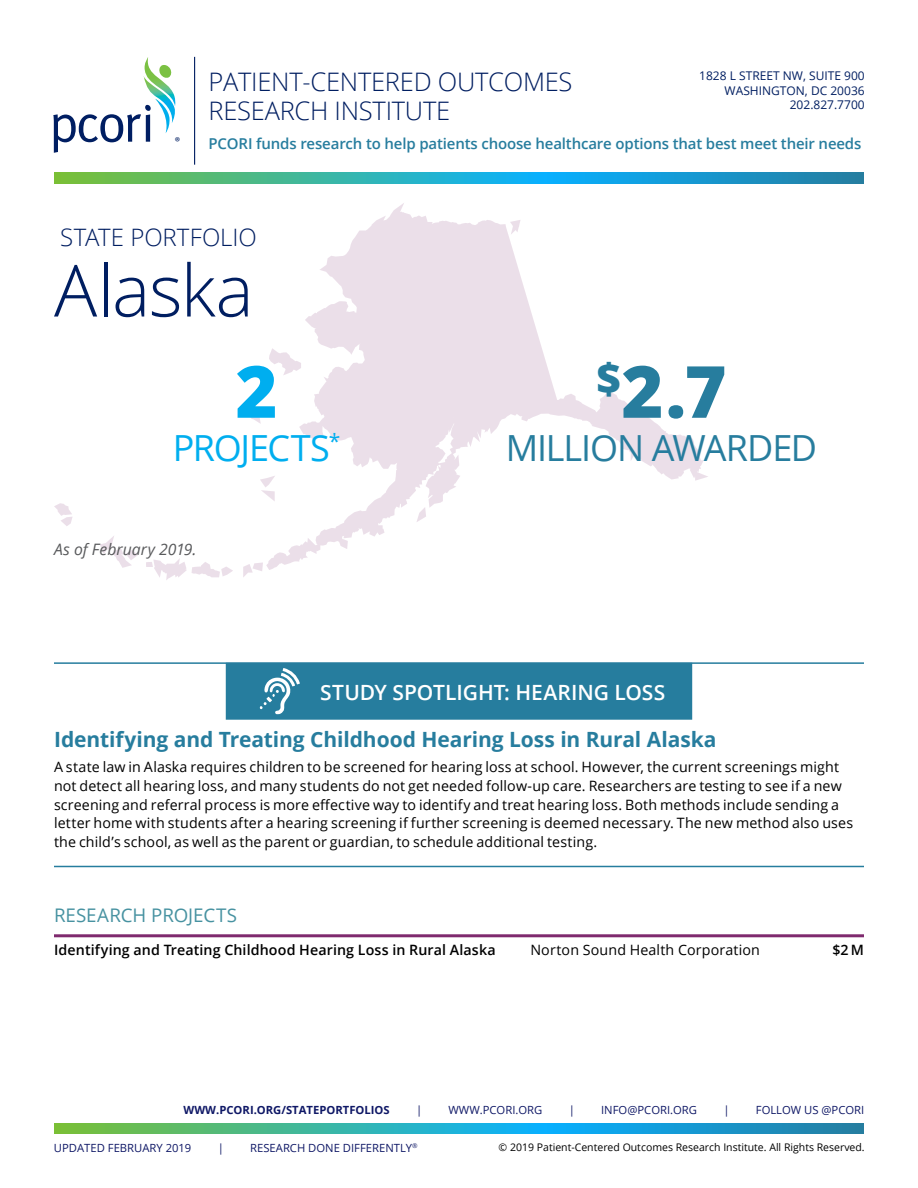
<style>
.page{position:relative;width:918px;height:1188px;background:#fff}
.page>*{position:absolute;margin:0;border:0;box-sizing:border-box;transform-origin:0 0}
.State{font:300 72px "Open Sans";letter-spacing:-.02em;color:#001e61}
.Number_Dark_Green{font:800 72px "Open Sans";color:#277d9e}
.Number_Light_Blue{font:800 72px "Open Sans";color:#00aeef}
.Dark_Green_TXT{font:36px "Open Sans";letter-spacing:-.03em;color:#277d9e}
.Blue_TXT{font:36px "Open Sans";letter-spacing:-.035em;color:#00aeef}
.t1{font:300 25.5px/28.5px "Open Sans";letter-spacing:-.01em;color:#001e61}
.Intro{font:300 24px "Open Sans";color:#001e61}
.Sub_Head_A{font:700 21px "Open Sans";letter-spacing:-.005em;color:#277d9e}
.Head_Rule_on_C{font:600 21px "Open Sans";color:#fff}
.Head_12_5pt{font:18.75px "Open Sans";letter-spacing:-.005em;color:#4792a1}
.TXT_Italic{font:italic 15.75px "Open Sans";color:#58595b}
.Header_intro{font:600 15px "Open Sans";letter-spacing:-.01em;color:#277d9e}
.Body_TXT{font:14.25px/18.8px "Open Sans";letter-spacing:.01em;color:#000}
.Project{font:600 14.25px "Open Sans";letter-spacing:.01em;color:#000}
.Place{font:14.25px "Open Sans";letter-spacing:.01em;color:#000}
.Amount{font:600 14.25px "Open Sans";color:#000}
.t2{font:12.9px "Myriad Pro";color:#001e62}
.Address{font:12px/14.4px "Open Sans";color:#001e61;text-align:right}
.t3{font:11.25px "Open Sans";color:#0f1866}
.t4{font:700 11.25px "Open Sans";color:#0f1866}
.Copyright{font:10.5px "Open Sans";color:#000}
</style>
<div class="page">
<svg style="left:54px;top:1123px;width:810px;height:11px;background:#30aaae"></svg>
<svg style="left:54px;top:173px;width:810px;height:11px;background:#30aaae"></svg>
<hr style="left:194px;top:57px;width:1px;height:108px;background:#001e61">
<svg style="left:53px;top:57px;width:123px;height:96px"></svg>
<svg style="left:54px;top:503px;width:19px;height:23px"></svg>
<svg style="left:100px;top:536px;width:38px;height:32px"></svg>
<svg style="left:243px;top:562px;width:20px;height:15px"></svg>
<svg style="left:247px;top:404px;width:14px;height:20px"></svg>
<svg style="left:266px;top:203px;width:442px;height:367px"></svg>
<svg style="left:416px;top:507px;width:10px;height:15px"></svg>
<svg style="left:510px;top:220px;width:11px;height:15px"></svg>
<svg style="left:146px;top:558px;width:87px;height:22px"></svg>
<svg style="left:260px;top:476px;width:15px;height:26px"></svg>
<hr style="left:54px;top:866px;width:810px;height:1px;background:#267d9e">
<hr style="left:54px;top:662px;width:810px;height:2px;background:#267d9e">
<div style="left:226px;top:663px;width:466px;height:57px;background:#267d9e"></div>
<svg style="left:260px;top:668px;width:40px;height:46px"></svg>
<hr style="left:54px;top:934px;width:810px;height:3px;background:#7f2a6e">
<p class="t2" style="left:175px;top:134px;width:7px">®</p>
<p class="Address" style="left:699px;top:69px;width:167px">1828 L STREET NW, SUITE 900<br>WASHINGTON, DC 20036<br>202.827.7700</p>
<p class="t1" style="left:208px;top:67px;width:365px">PATIENT-CENTERED OUTCOMES<br>RESEARCH INSTITUTE</p>
<p class="Header_intro" style="left:208px;top:133px;width:654px">PCORI funds research to help patients choose healthcare options that best meet their needs</p>
<p class="Intro" style="left:60px;top:221px;width:198px">STATE PORTFOLIO</p>
<p class="State" style="left:54px;top:241px;width:201px">Alaska</p>
<p class="Number_Light_Blue" style="left:235px;top:337px;width:44px">2</p>
<p class="Blue_TXT" style="left:173px;top:423px;width:169px">PROJECTS<sup>*</sup></p>
<p class="TXT_Italic" style="left:54px;top:538px;width:144px">As of February 2019.</p>
<p class="Number_Dark_Green" style="left:596px;top:337px;width:132px"><sup>$</sup>2.7</p>
<p class="Dark_Green_TXT" style="left:506px;top:423px;width:313px">MILLION AWARDED</p>
<h1 class="Head_Rule_on_C" style="left:320px;top:678px;width:346px">STUDY SPOTLIGHT: HEARING LOSS</h1>
<h2 class="Sub_Head_A" style="left:54px;top:724px;width:664px">Identifying and Treating Childhood Hearing Loss in Rural Alaska</h2>
<p class="Body_TXT" style="left:54px;top:757px;width:801px">A state law in Alaska requires children to be screened for hearing loss at school. However, the current screenings might not detect all hearing loss, and many students do not get needed follow-up care. Researchers are testing to see if a new screening and referral process is more effective way to identify and treat hearing loss. Both methods include sending a letter home with students after a hearing screening if further screening is deemed necessary. The new method also uses the child’s school, as well as the parent or guardian, to schedule additional testing.</p>
<h1 class="Head_12_5pt" style="left:54px;top:902px;width:185px">RESEARCH PROJECTS</h1>
<p class="Project" style="left:54px;top:940px;width:443px">Identifying and Treating Childhood Hearing Loss in Rural Alaska</p>
<p class="Place" style="left:530px;top:940px;width:231px">Norton Sound Health Corporation</p>
<p class="Amount" style="left:832px;top:940px;width:33px">$2 M</p>
<p class="t4" style="left:184px;top:1102px;width:208px">WWW.PCORI.ORG/STATEPORTFOLIOS</p>
<p class="t3" style="left:416px;top:1102px;width:8px">|</p>
<p class="t3" style="left:449px;top:1102px;width:95px">WWW.PCORI.ORG</p>
<p class="t3" style="left:569px;top:1102px;width:8px">|</p>
<p class="t3" style="left:601px;top:1102px;width:97px">INFO@PCORI.ORG</p>
<p class="t3" style="left:723px;top:1102px;width:8px">|</p>
<p class="t3" style="left:756px;top:1102px;width:110px">FOLLOW US @PCORI</p>
<p class="t3" style="left:54px;top:1140px;width:139px">UPDATED FEBRUARY 2019</p>
<p class="t3" style="left:218px;top:1140px;width:8px">|</p>
<p class="t3" style="left:250px;top:1140px;width:169px">RESEARCH DONE DIFFERENTLY<sup>®</sup></p>
<p class="Copyright" style="left:499px;top:1140px;width:368px">© 2019 Patient-Centered Outcomes Research Institute. All Rights Reserved.</p>
</div>
